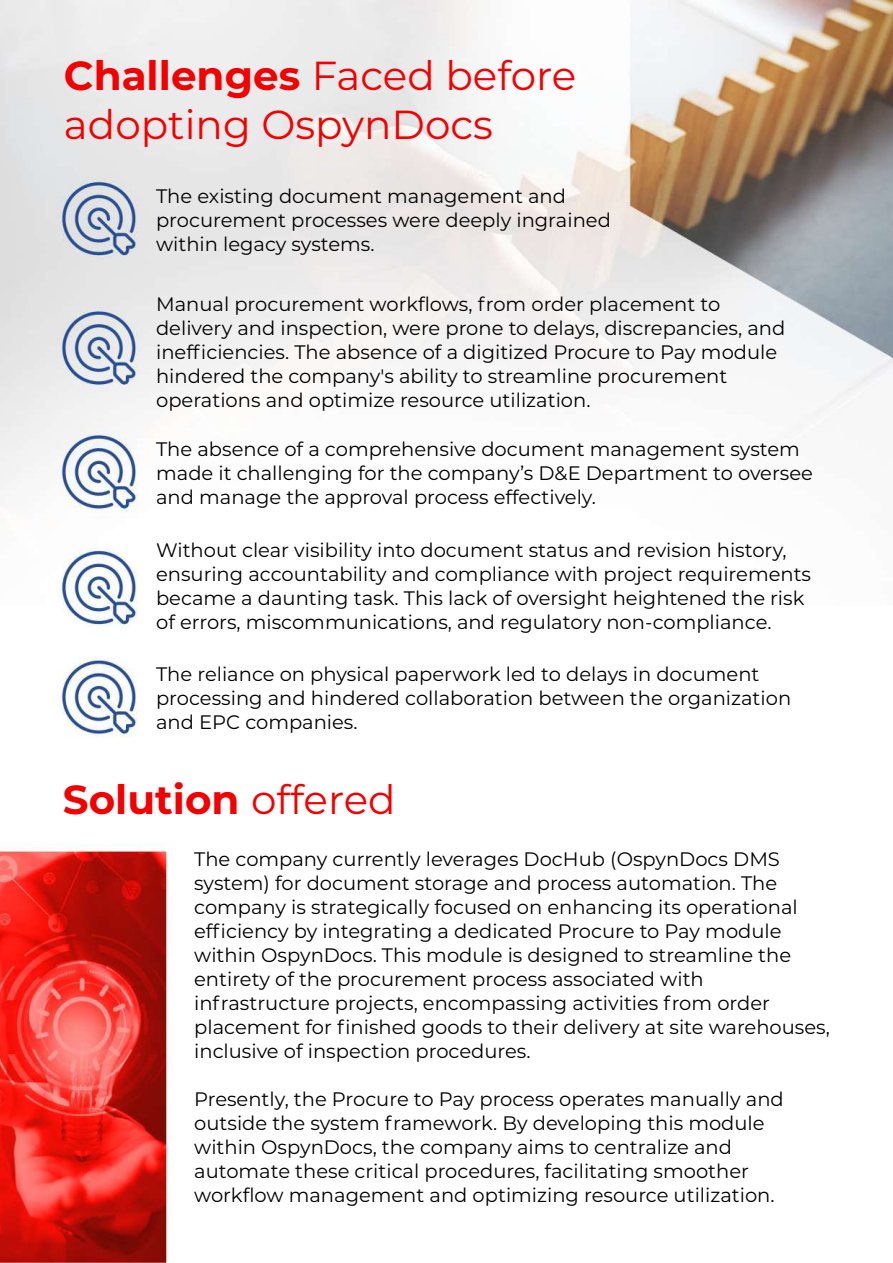
<style>
.page{position:relative;width:893px;height:1263px;background:#fff}
.page>*{position:absolute;margin:0;border:0;box-sizing:border-box;transform-origin:0 0}
.t1{font:40.5px/48.6px "Montserrat";color:#f40000}
.t2{font:700 40.5px "Montserrat";color:#f40000}
.t3{font:19.5px/24px "Montserrat";color:#000}
.s1{font-weight:700}
.s2{font-weight:400}
</style>
<div class="page">
<img style="left:0;top:0;width:893px;height:1263px">
<h1 class="t1" style="left:64px;top:50px;width:514px"><span class="s1">Challenges</span> Faced before adopting OspynDocs</h1>
<p class="t3" style="left:156px;top:183px;width:456px">The existing document management and procurement processes were deeply ingrained within legacy systems.</p>
<p class="t3" style="left:156px;top:291px;width:631px">Manual procurement workflows, from order placement to delivery and inspection, were prone to delays, discrepancies, and inefficiencies. The absence of a digitized Procure to Pay module hindered the company's ability to streamline procurement operations and optimize resource utilization.</p>
<p class="t3" style="left:156px;top:436px;width:658px">The absence of a comprehensive document management system made it challenging for the company’s D&amp;E Department to oversee and manage the approval process effectively.</p>
<p class="t3" style="left:156px;top:537px;width:657px">Without clear visibility into document status and revision history, ensuring accountability and compliance with project requirements became a daunting task. This lack of oversight heightened the risk of errors, miscommunications, and regulatory non-compliance.</p>
<p class="t3" style="left:156px;top:662px;width:637px">The reliance on physical paperwork led to delays in document processing and hindered collaboration between the organization and EPC companies.</p>
<h1 class="t2" style="left:63px;top:770px;width:334px">Solution <span class="s2">offered</span></h1>
<p class="t3" style="left:194px;top:846px;width:637px">The company currently leverages DocHub (OspynDocs DMS system) for document storage and process automation. The company is strategically focused on enhancing its operational efficiency by integrating a dedicated Procure to Pay module within OspynDocs. This module is designed to streamline the entirety of the procurement process associated with infrastructure projects, encompassing activities from order placement for finished goods to their delivery at site warehouses, inclusive of inspection procedures.</p>
<p class="t3" style="left:194px;top:1086px;width:591px">Presently, the Procure to Pay process operates manually and outside the system framework. By developing this module within OspynDocs, the company aims to centralize and automate these critical procedures, facilitating smoother workflow management and optimizing resource utilization.</p>
</div>
